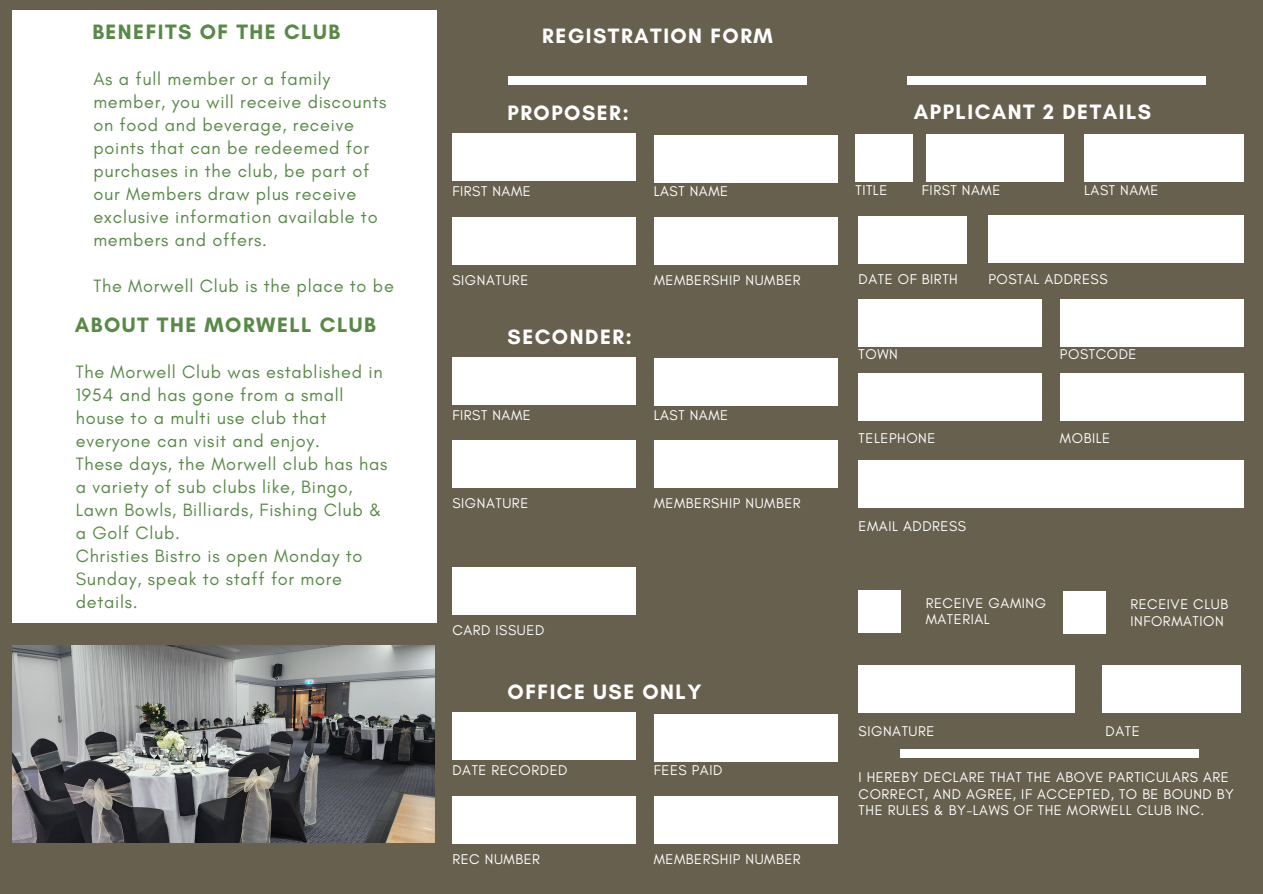
<style>
.page{position:relative;width:1263px;height:894px;background:#fff}
.page>*{position:absolute;margin:0;border:0;box-sizing:border-box;transform-origin:0 0}
.t1{font:700 21.15px "Glacial Indifference";letter-spacing:.07em;color:#fff}
.t2{font:700 21.15px "Glacial Indifference";letter-spacing:.07em;color:#598949}
.t3{font:18.15px/23px "Glacial Indifference";letter-spacing:.04em;color:#598949}
.t4{font:14.4px/16.4px "Glacial Indifference";letter-spacing:.04em;color:#fff}
</style>
<div class="page">
<div style="left:0;top:0;width:1263px;height:893px;background:#68604f"></div>
<div style="left:13px;top:10px;width:424px;height:612px;background:#fff"></div>
<div style="left:509px;top:77px;width:298px;height:8px;background:#fff"></div>
<div style="left:452px;top:134px;width:184px;height:47px;background:#fff"></div>
<div style="left:654px;top:135px;width:183px;height:48px;background:#fff"></div>
<div style="left:654px;top:217px;width:183px;height:47px;background:#fff"></div>
<div style="left:452px;top:217px;width:184px;height:47px;background:#fff"></div>
<div style="left:452px;top:357px;width:184px;height:47px;background:#fff"></div>
<div style="left:654px;top:358px;width:183px;height:48px;background:#fff"></div>
<div style="left:654px;top:440px;width:183px;height:47px;background:#fff"></div>
<div style="left:452px;top:440px;width:184px;height:48px;background:#fff"></div>
<div style="left:452px;top:567px;width:184px;height:47px;background:#fff"></div>
<div style="left:452px;top:712px;width:184px;height:47px;background:#fff"></div>
<div style="left:654px;top:714px;width:183px;height:47px;background:#fff"></div>
<div style="left:654px;top:796px;width:183px;height:47px;background:#fff"></div>
<div style="left:452px;top:796px;width:184px;height:47px;background:#fff"></div>
<div style="left:908px;top:77px;width:298px;height:8px;background:#fff"></div>
<div style="left:926px;top:134px;width:137px;height:47px;background:#fff"></div>
<div style="left:1084px;top:134px;width:160px;height:47px;background:#fff"></div>
<div style="left:988px;top:216px;width:256px;height:47px;background:#fff"></div>
<div style="left:859px;top:299px;width:183px;height:48px;background:#fff"></div>
<div style="left:1060px;top:299px;width:184px;height:48px;background:#fff"></div>
<div style="left:859px;top:373px;width:183px;height:48px;background:#fff"></div>
<div style="left:1060px;top:373px;width:184px;height:48px;background:#fff"></div>
<div style="left:859px;top:460px;width:385px;height:47px;background:#fff"></div>
<div style="left:859px;top:216px;width:108px;height:47px;background:#fff"></div>
<div style="left:859px;top:665px;width:216px;height:47px;background:#fff"></div>
<div style="left:1102px;top:665px;width:138px;height:47px;background:#fff"></div>
<div style="left:901px;top:749px;width:298px;height:8px;background:#fff"></div>
<div style="left:1063px;top:591px;width:43px;height:42px;background:#fff"></div>
<div style="left:859px;top:589px;width:42px;height:43px;background:#fff"></div>
<div style="left:855px;top:134px;width:58px;height:47px;background:#fff"></div>
<img style="left:13px;top:645px;width:422px;height:197px">
<p class="t2" style="left:92px;top:19px;width:249px">BENEFITS OF THE CLUB</p>
<p class="t3" style="left:93px;top:67px;width:295px">As a full member or a family member, you will receive discounts on food and beverage, receive points that can be redeemed for purchases in the club, be part of our Members draw plus receive exclusive information available to members and offers.</p>
<p class="t3" style="left:93px;top:274px;width:302px">The Morwell Club is the place to be</p>
<p class="t2" style="left:75px;top:312px;width:303px">ABOUT THE MORWELL CLUB</p>
<p class="t3" style="left:76px;top:360px;width:308px">The Morwell Club was established in<br>1954 and has gone from a small house to a multi use club that everyone can visit and enjoy.</p>
<p class="t3" style="left:76px;top:452px;width:313px">These days, the Morwell club has has a variety of sub clubs like, Bingo,<br>Lawn Bowls, Billiards, Fishing Club &amp; a Golf Club.</p>
<p class="t3" style="left:76px;top:544px;width:288px">Christies Bistro is open Monday to<br>Sunday, speak to staff for more details.</p>
<p class="t1" style="left:542px;top:23px;width:232px">REGISTRATION FORM</p>
<p class="t1" style="left:508px;top:100px;width:123px">PROPOSER:</p>
<p class="t4" style="left:452px;top:183px;width:80px">FIRST NAME</p>
<p class="t4" style="left:654px;top:183px;width:76px">LAST NAME</p>
<p class="t4" style="left:452px;top:271px;width:77px">SIGNATURE</p>
<p class="t1" style="left:508px;top:323px;width:126px">SECONDER:</p>
<p class="t4" style="left:654px;top:271px;width:148px">MEMBERSHIP NUMBER</p>
<p class="t4" style="left:452px;top:406px;width:80px">FIRST NAME</p>
<p class="t4" style="left:654px;top:406px;width:76px">LAST NAME</p>
<p class="t4" style="left:452px;top:495px;width:77px">SIGNATURE</p>
<p class="t4" style="left:654px;top:495px;width:148px">MEMBERSHIP NUMBER</p>
<p class="t4" style="left:452px;top:621px;width:93px">CARD ISSUED</p>
<p class="t1" style="left:508px;top:679px;width:196px">OFFICE USE ONLY</p>
<p class="t4" style="left:452px;top:762px;width:117px">DATE RECORDED</p>
<p class="t4" style="left:452px;top:850px;width:89px">REC NUMBER</p>
<p class="t4" style="left:654px;top:762px;width:70px">FEES PAID</p>
<p class="t4" style="left:654px;top:850px;width:148px">MEMBERSHIP NUMBER</p>
<p class="t4" style="left:855px;top:182px;width:33px">TITLE</p>
<p class="t1" style="left:914px;top:99px;width:239px">APPLICANT 2 DETAILS</p>
<p class="t4" style="left:922px;top:182px;width:80px">FIRST NAME</p>
<p class="t4" style="left:1084px;top:182px;width:76px">LAST NAME</p>
<p class="t4" style="left:859px;top:270px;width:101px">DATE OF BIRTH</p>
<p class="t4" style="left:859px;top:346px;width:41px">TOWN</p>
<p class="t4" style="left:988px;top:270px;width:121px">POSTAL ADDRESS</p>
<p class="t4" style="left:1060px;top:346px;width:78px">POSTCODE</p>
<p class="t4" style="left:859px;top:429px;width:78px">TELEPHONE</p>
<p class="t4" style="left:1060px;top:429px;width:52px">MOBILE</p>
<p class="t4" style="left:859px;top:517px;width:109px">EMAIL ADDRESS</p>
<p class="t4" style="left:926px;top:594px;width:122px">RECEIVE GAMING</p>
<p class="t4" style="left:926px;top:611px;width:66px">MATERIAL</p>
<p class="t4" style="left:1130px;top:596px;width:99px">RECEIVE CLUB</p>
<p class="t4" style="left:1130px;top:612px;width:95px">INFORMATION</p>
<p class="t4" style="left:859px;top:722px;width:77px">SIGNATURE</p>
<p class="t4" style="left:1106px;top:722px;width:36px">DATE</p>
<p class="t4" style="left:859px;top:768px;width:377px">I HEREBY DECLARE THAT THE ABOVE PARTICULARS ARE<br>CORRECT, AND AGREE, IF ACCEPTED, TO BE BOUND BY<br>THE RULES &amp; BY-LAWS OF THE MORWELL CLUB INC.</p>
</div>
